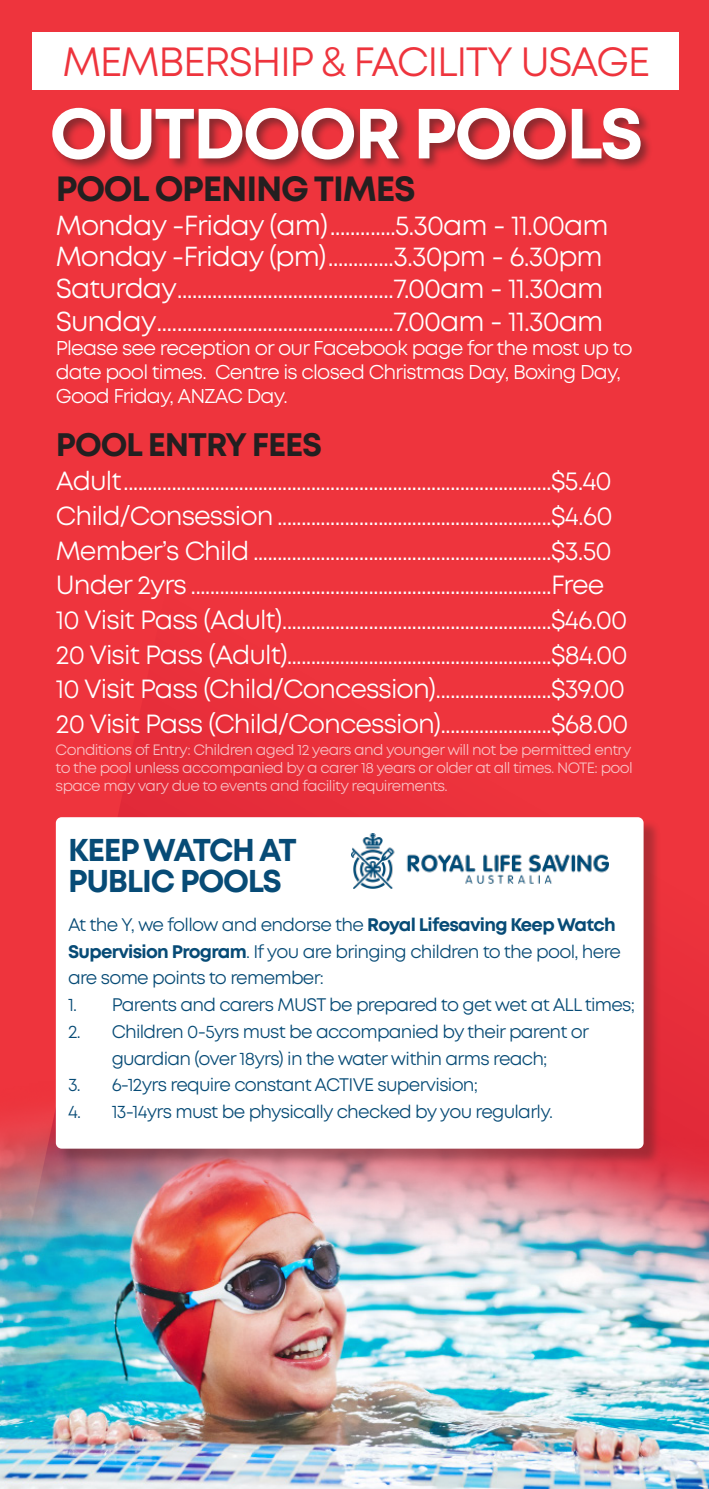
<style>
.page{position:relative;width:709px;height:1489px;background:#fff}
.page>*{position:absolute;margin:0;border:0;box-sizing:border-box;transform-origin:0 0}
.t1{font:700 70.75px "Mont";letter-spacing:-.035em;color:#fff}
.t2{font:40.75px "Mont";letter-spacing:-.035em;color:#ee343d}
.t3{font:700 35px "Mont";letter-spacing:-.035em;color:#231f20}
.t4{font:700 32.5px "Mont";letter-spacing:-.035em;color:#231f20}
.t5{font:700 31.5px/31.5px "Mont";letter-spacing:-.04em;color:#074b76}
.t6{font:27.5px/32px "Mont";letter-spacing:-.035em;color:#fff}
.t7{font:26.25px/34.5px "Mont";letter-spacing:-.035em;color:#fff}
.t8{font:20px/24px "Mont";letter-spacing:-.04em;color:#fff}
.t9{font:18.25px/26.8px "Mont";letter-spacing:-.04em;color:#074b76}
.t10{font:15px/18px "Mont";letter-spacing:-.04em;color:#fff;text-align:justify}
.s1{font-weight:700}
</style>
<div class="page">
<div style="left:0;top:0;width:709px;height:982px;background:#ee343d"></div>
<img style="left:0;top:982px;width:709px;height:506px">
<div style="left:51px;top:106px;width:602px;height:65px;background:#231f20;opacity:.5"></div>
<div style="left:58px;top:819px;width:603px;height:346px;background:#231f20;opacity:.3"></div>
<div style="left:56px;top:817px;width:587px;height:331px;background:#fff;border-radius:6px"></div>
<img style="left:352px;top:833px;width:256px;height:55px">
<div style="left:32px;top:32px;width:646px;height:57px;background:#fff"></div>
<h2 class="t2" style="left:62px;top:36px;width:589px">MEMBERSHIP &amp; FACILITY USAGE</h2>
<h1 class="t1" style="left:50px;top:88px;width:595px">OUTDOOR POOLS</h1>
<h3 class="t3" style="left:56px;top:165px;width:361px">POOL OPENING TIMES</h3>
<p class="t6" style="left:56px;top:209px;width:554px">Monday -Friday (am) .............5.30am - 11.00am Monday -Friday (pm).............3.30pm - 6.30pm Saturday...........................................7.00am - 11.30am Sunday...............................................7.00am - 11.30am</p>
<p class="t8" style="left:56px;top:336px;width:578px">Please see reception or our Facebook page for the most up to date pool times. Centre is closed Christmas Day, Boxing Day,<br>Good Friday, ANZAC Day.</p>
<p class="t4" style="left:56px;top:423px;width:268px">POOL ENTRY FEES</p>
<p class="t7" style="left:56px;top:464px;width:574px">Adult.........................................................................................$5.40<br>Child/Consession .........................................................$4.60<br>Member’s Child ..............................................................$3.50<br>Under 2yrs ...........................................................................Free 10 Visit Pass (Adult)........................................................$46.00<br>20 Visit Pass (Adult).......................................................$84.00<br>10 Visit Pass (Child/Concession)........................$39.00<br>20 Visit Pass (Child/Concession).......................$68.00</p>
<p class="t10" style="left:56px;top:741px;width:578px">Conditions of Entry: Children aged 12 years and younger will not be permitted entry to the pool unless accompanied by a carer 18 years or older at all times. NOTE: pool space may vary due to events and facility requirements.</p>
<p class="t5" style="left:68px;top:834px;width:230px">KEEP WATCH AT<br>PUBLIC POOLS</p>
<p class="t9" style="left:68px;top:911px;width:554px">At the Y, we follow and endorse the <span class="s1">Royal Lifesaving Keep Watch<br>Supervision Program</span>. If you are bringing children to the pool, here are some points to remember:</p>
<p class="t9" style="left:68px;top:991px;width:568px">1. Parents and carers MUST be prepared to get wet at ALL times;</p>
<p class="t9" style="left:68px;top:1018px;width:522px;text-align:center">2. Children 0-5yrs must be accompanied by their parent or guardian (over 18yrs) in the water within arms reach;</p>
<p class="t9" style="left:68px;top:1071px;width:411px">3. 6-12yrs require constant ACTIVE supervision;</p>
<p class="t9" style="left:68px;top:1098px;width:486px">4. 13-14yrs must be physically checked by you regularly.</p>
</div>
